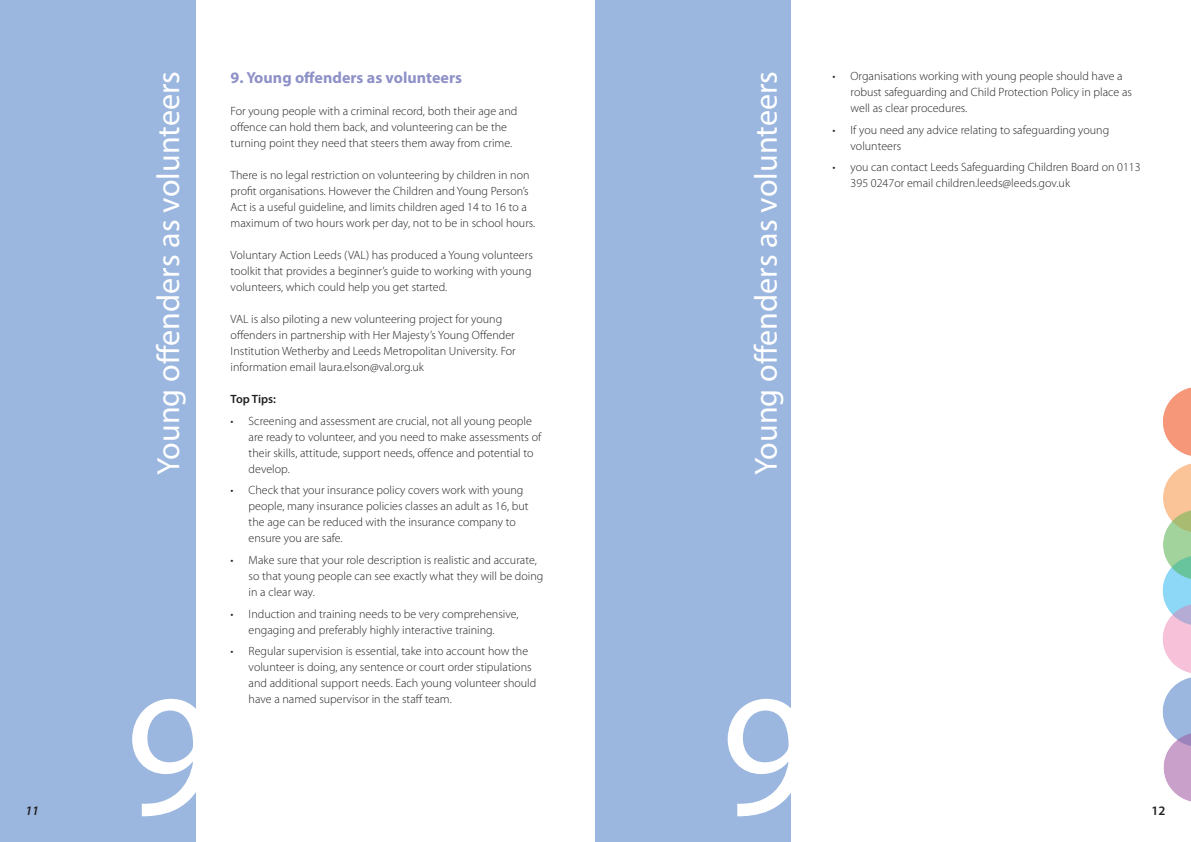
<style>
.page{position:relative;width:1191px;height:842px;background:#fff}
.page>*{position:absolute;margin:0;border:0;box-sizing:border-box;transform-origin:0 0}
.t1{font:175px "Myriad Pro";color:#fff}
.t2{font:32px "Myriad Pro";color:#fff}
.t3{font:700 16px "Myriad Pro";color:#8e91c7}
.t4{font:italic 600 13px "Myriad Pro";color:#231f20}
.t5{font:600 13px "Myriad Pro";color:#231f20}
.t6{font:300 12px/16px "Myriad Pro";color:#231f20}
.t7{font:600 12px "Myriad Pro";color:#231f20}
</style>
<div class="page">
<div style="left:0;top:0;width:196px;height:842px;background:#9bb7df"></div>
<img style="left:1162px;top:387px;width:29px;height:415px">
<div style="left:595px;top:0;width:196px;height:842px;background:#9bb7df"></div>
<p class="t4" style="left:26px;top:802px;width:15px">11</p>
<p class="t2" style="left:149px;top:475px;width:405px;rotate:-90deg">Young offenders as volunteers</p>
<p class="t1" style="left:125px;top:648px;width:91px">9</p>
<p class="t3" style="left:231px;top:67px;width:233px">9. Young offenders as volunteers</p>
<p class="t6" style="left:231px;top:103px;width:288px">For young people with a criminal record, both their age and offence can hold them back, and volunteering can be the turning point they need that steers them away from crime.</p>
<p class="t6" style="left:231px;top:167px;width:306px">There is no legal restriction on volunteering by children in non profit organisations. However the Children and Young Person’s Act is a useful guideline, and limits children aged 14 to 16 to a maximum of two hours work per day, not to be in school hours.</p>
<p class="t6" style="left:231px;top:247px;width:304px;text-align:justify">Voluntary Action Leeds (VAL) has produced a Young volunteers toolkit that provides a beginner’s guide to working with young volunteers, which could help you get started.</p>
<p class="t6" style="left:231px;top:311px;width:287px">VAL is also piloting a new volunteering project for young offenders in partnership with Her Majesty’s Young Offender Institution Wetherby and Leeds Metropolitan University. For information email laura.elson@val.org.uk</p>
<p class="t7" style="left:231px;top:391px;width:47px">Top Tips:</p>
<p class="t6" style="left:249px;top:412px;width:294px;text-indent:-18px">• Screening and assessment are crucial, not all young people are ready to volunteer, and you need to make assessments of their skills, attitude, support needs, offence and potential to develop.</p>
<p class="t6" style="left:249px;top:482px;width:281px;text-indent:-18px">• Check that your insurance policy covers work with young people, many insurance policies classes an adult as 16, but the age can be reduced with the insurance company to ensure you are safe.</p>
<p class="t6" style="left:249px;top:552px;width:296px;text-indent:-18px">• Make sure that your role description is realistic and accurate, so that young people can see exactly what they will be doing in a clear way.</p>
<p class="t6" style="left:231px;top:605px;width:289px;text-align:center">• Induction and training needs to be very comprehensive, engaging and preferably highly interactive training.</p>
<p class="t6" style="left:249px;top:643px;width:289px;text-indent:-18px">• Regular supervision is essential, take into account how the volunteer is doing, any sentence or court order stipulations and additional support needs. Each young volunteer should have a named supervisor in the staff team.</p>
<p class="t2" style="left:746px;top:475px;width:405px;rotate:-90deg">Young offenders as volunteers</p>
<p class="t2" style="left:744px;top:477px;width:368px;rotate:-90deg">temporarily released prison</p>
<p class="t6" style="left:850px;top:68px;width:283px;text-indent:-18px">• Organisations working with young people should have a robust safeguarding and Child Protection Policy in place as well as clear procedures.</p>
<p class="t6" style="left:850px;top:121px;width:260px;text-indent:-18px">• If you need any advice relating to safeguarding young volunteers</p>
<p class="t6" style="left:850px;top:159px;width:292px;text-indent:-18px">• you can contact Leeds Safeguarding Children Board on 0113<br>395 0247or email children.leeds@leeds.gov.uk</p>
<p class="t1" style="left:720px;top:648px;width:91px">9</p>
<p class="t5" style="left:1151px;top:802px;width:15px">12</p>
</div>
